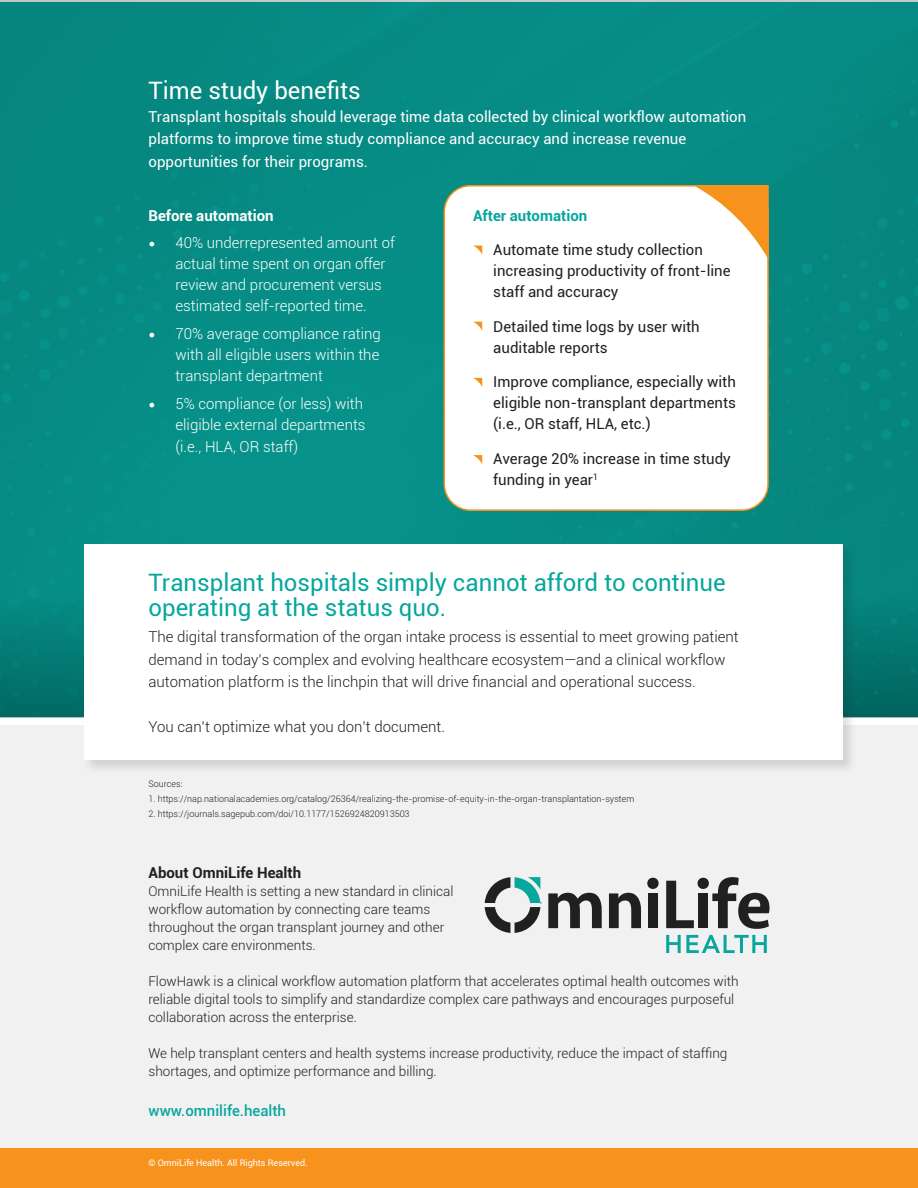
<style>
.page{position:relative;width:918px;height:1188px;background:#fff}
.page>*{position:absolute;margin:0;border:0;box-sizing:border-box;transform-origin:0 0}
.t1{font:24px/25.5px "Roboto";color:#07a79d}
.t2{font:24px "Roboto";color:#fff}
.t3{font:300 15px/22.5px "Roboto";color:#221f1f}
.t4{font:300 15px/21px "Roboto";color:#fff}
.t5{font:15px/21px "Roboto";color:#221f1f}
.t6{font:15px/22.5px "Roboto";color:#fff}
.t7{font:700 15px "Roboto";color:#221f1f}
.t8{font:500 15px "Roboto";color:#07a79d}
.t9{font:700 15px "Roboto";color:#fff}
.t10{font:700 15px "Roboto";color:#07a79d}
.t11{font:300 13.5px/18px "Roboto";color:#221f1f}
.t12{font:300 9px "Roboto";color:#221f1f}
.t13{font:9px "Roboto";color:#fff}
.s1{font-family:"Minion Pro";font-weight:400;font-size:18px}
</style>
<div class="page">
<div style="left:0;top:2px;width:918px;height:715px;background:#068b84"></div>
<div style="left:0;top:726px;width:918px;height:462px;background:#f1f1f2"></div>
<svg style="left:647px;top:878px;width:12px;height:11px"></svg>
<svg style="left:548px;top:893px;width:54px;height:35px"></svg>
<svg style="left:609px;top:893px;width:32px;height:35px"></svg>
<div style="left:648px;top:893px;width:10px;height:35px;background:#221f1f"></div>
<svg style="left:666px;top:877px;width:104px;height:52px"></svg>
<svg style="left:666px;top:935px;width:101px;height:18px"></svg>
<svg style="left:485px;top:877px;width:55px;height:56px"></svg>
<div style="left:444px;top:186px;width:324px;height:324px;background:#fff;border-radius:26px"></div>
<div style="left:444px;top:185px;width:325px;height:326px;border:2px solid #f7931d;border-radius:26px"></div>
<svg style="left:474px;top:246px;width:8px;height:8px"></svg>
<svg style="left:474px;top:322px;width:8px;height:8px"></svg>
<svg style="left:473px;top:378px;width:9px;height:9px"></svg>
<svg style="left:473px;top:455px;width:9px;height:9px"></svg>
<div style="left:82px;top:542px;width:775px;height:233px;background:#221f1f;opacity:.15"></div>
<div style="left:84px;top:544px;width:758px;height:216px;background:#fff"></div>
<svg style="left:693px;top:185px;width:76px;height:75px"></svg>
<div style="left:0;top:1149px;width:918px;height:39px;background:#f7931d"></div>
<h1 class="t2" style="left:148px;top:74px;width:214px">Time study benefits</h1>
<p class="t6" style="left:148px;top:106px;width:599px">Transplant hospitals should leverage time data collected by clinical workflow automation platforms to improve time study compliance and accuracy and increase revenue opportunities for their programs.</p>
<p class="t9" style="left:148px;top:207px;width:127px">Before automation</p>
<p class="t4" style="left:176px;top:234px;width:221px;text-indent:-27px"><span class="s1">•</span> 40% underrepresented amount of actual time spent on organ offer review and procurement versus estimated self‑reported time.</p>
<p class="t4" style="left:176px;top:324px;width:207px;text-align:justify;text-indent:-27px"><span class="s1">•</span> 70% average compliance rating with all eligible users within the transplant department</p>
<p class="t4" style="left:148px;top:394px;width:218px;text-align:right"><span class="s1">•</span> 5% compliance (or less) with eligible external departments</p>
<p class="t4" style="left:176px;top:438px;width:124px">(i.e., HLA, OR staff)</p>
<p class="t10" style="left:473px;top:207px;width:116px">After automation</p>
<p class="t5" style="left:493px;top:240px;width:239px">Automate time study collection increasing productivity of front-line staff and accuracy</p>
<p class="t5" style="left:493px;top:317px;width:208px">Detailed time logs by user with auditable reports</p>
<p class="t5" style="left:493px;top:372px;width:244px;text-align:justify">Improve compliance, especially with eligible non-transplant departments (i.e., OR staff, HLA, etc.)</p>
<p class="t5" style="left:493px;top:449px;width:239px">Average 20% increase in time study funding in year<sup>1</sup></p>
<h1 class="t1" style="left:148px;top:571px;width:579px">Transplant hospitals simply cannot afford to continue operating at the status quo.</h1>
<p class="t3" style="left:148px;top:627px;width:592px">The digital transformation of the organ intake process is essential to meet growing patient demand in today’s complex and evolving healthcare ecosystem—and a clinical workflow automation platform is the linchpin that will drive financial and operational success.</p>
<p class="t3" style="left:148px;top:717px;width:298px">You can’t optimize what you don’t document.</p>
<p class="t12" style="left:148px;top:780px;width:36px">Sources:</p>
<p class="t12" style="left:148px;top:795px;width:487px">1. https://nap.nationalacademies.org/catalog/26364/realizing‑the‑promise‑of‑equity‑in‑the‑organ‑transplantation‑system</p>
<p class="t12" style="left:148px;top:810px;width:263px">2. https://journals.sagepub.com/doi/10.1177/1526924820913503</p>
<p class="t7" style="left:148px;top:864px;width:154px">About OmniLife Health</p>
<p class="t11" style="left:148px;top:883px;width:306px">OmniLife Health is setting a new standard in clinical workflow automation by connecting care teams throughout the organ transplant journey and other complex care environments.</p>
<p class="t11" style="left:148px;top:973px;width:592px">FlowHawk is a clinical workflow automation platform that accelerates optimal health outcomes with reliable digital tools to simplify and standardize complex care pathways and encourages purposeful collaboration across the enterprise.</p>
<p class="t11" style="left:148px;top:1044px;width:580px">We help transplant centers and health systems increase productivity, reduce the impact of staffing shortages, and optimize performance and billing.</p>
<p class="t8" style="left:148px;top:1102px;width:139px">www.omnilife.health</p>
<p class="t13" style="left:148px;top:1159px;width:161px">© OmniLife Health. All Rights Reserved.</p>
</div>
